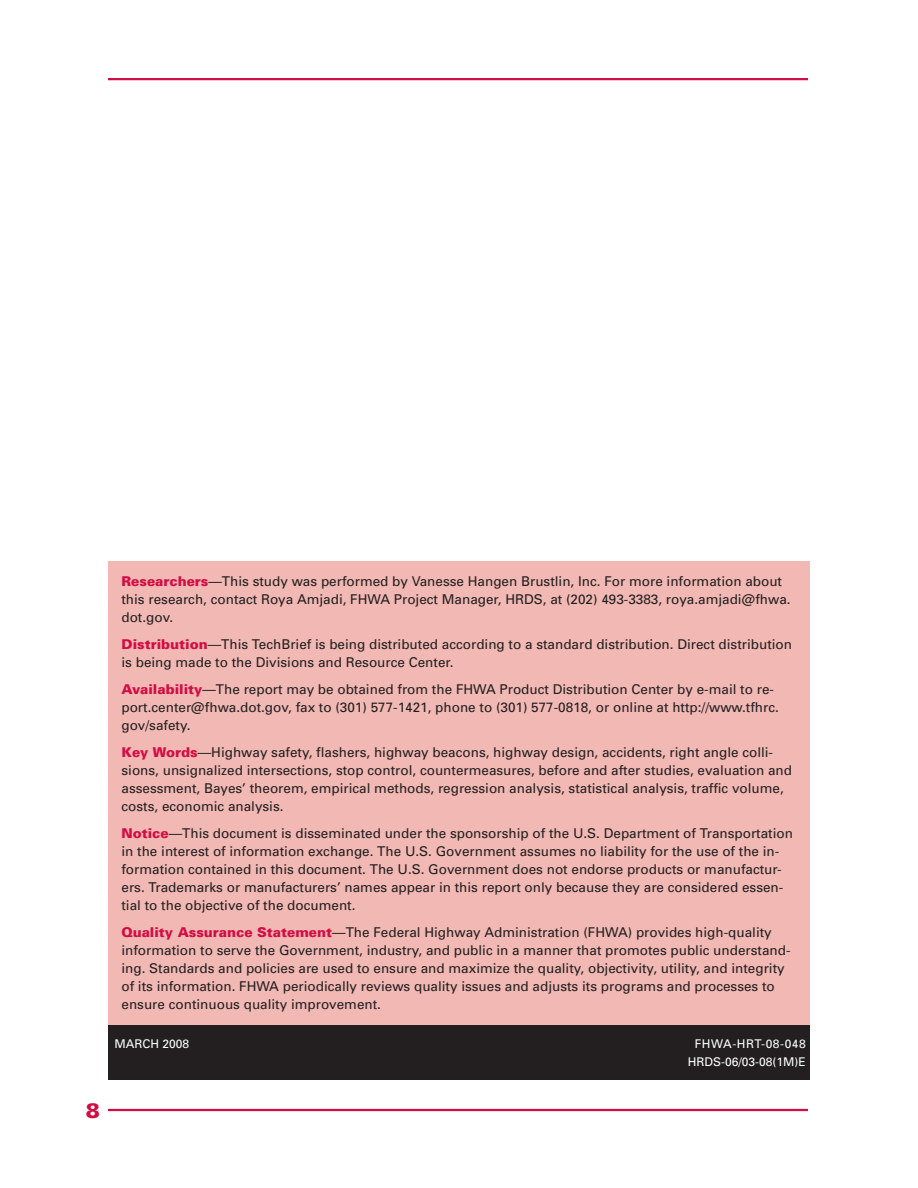
<style>
.page{position:relative;width:918px;height:1188px;background:#fff}
.page>*{position:absolute;margin:0;border:0;box-sizing:border-box;transform-origin:0 0}
.t1{font:900 21px "Univers";color:#d20d44}
.t2{font:13.5px/18px "Univers";color:#231f20}
.t3{font:12px/18px "Univers";color:#fff;text-align:center}
.s1{font-weight:900;color:#d20d44}
</style>
<div class="page">
<hr style="left:108px;top:1109px;width:700px;height:2px;background:#d20d44">
<hr style="left:108px;top:78px;width:700px;height:2px;background:#d20d44">
<div style="left:108px;top:562px;width:702px;height:468px;background:#f1b8b4"></div>
<div style="left:108px;top:1026px;width:702px;height:54px;background:#231f20"></div>
<h1 class="t1" style="left:86px;top:1097px;width:16px">8</h1>
<p class="t2" style="left:122px;top:572px;width:671px"><span class="s1">Researchers</span>—This study was performed by Vanesse Hangen Brustlin, Inc. For more information about this research, contact Roya Amjadi, FHWA Project Manager, HRDS, at (202) 493-3383, roya.amjadi@fhwa. dot.gov.</p>
<p class="t2" style="left:122px;top:635px;width:672px"><span class="s1">Distribution</span>—This TechBrief is being distributed according to a standard distribution. Direct distribution is being made to the Divisions and Resource Center.</p>
<p class="t2" style="left:122px;top:680px;width:659px"><span class="s1">Availability</span>—The report may be obtained from the FHWA Product Distribution Center by e-mail to re&shy;port.center@fhwa.dot.gov, fax to (301) 577-1421, phone to (301) 577-0818, or online at http://www.tfhrc. gov/safety.</p>
<p class="t2" style="left:122px;top:743px;width:672px"><span class="s1">Key Words</span>—Highway safety, flashers, highway beacons, highway design, accidents, right angle colli&shy;sions, unsignalized intersections, stop control, countermeasures, before and after studies, evaluation and assessment, Bayes’ theorem, empirical methods, regression analysis, statistical analysis, traffic volume, costs, economic analysis.</p>
<p class="t2" style="left:122px;top:824px;width:673px"><span class="s1">Notice</span>—This document is disseminated under the sponsorship of the U.S. Department of Transportation in the interest of information exchange. The U.S. Government assumes no liability for the use of the in&shy;formation contained in this document. The U.S. Government does not endorse products or manufactur&shy;ers. Trademarks or manufacturers’ names appear in this report only because they are considered essen&shy;tial to the objective of the document.</p>
<p class="t2" style="left:122px;top:923px;width:671px"><span class="s1">Quality Assurance Statement</span>—The Federal Highway Administration (FHWA) provides high-quality information to serve the Government, industry, and public in a manner that promotes public understand&shy;ing. Standards and policies are used to ensure and maximize the quality, objectivity, utility, and integrity of its information. FHWA periodically reviews quality issues and adjusts its programs and processes to ensure continuous quality improvement.</p>
<p class="t3" style="left:114px;top:1035px;width:76px">MARCH 2008</p>
<p class="t3" style="left:688px;top:1035px;width:120px">FHWA-HRT-08-048<br>HRDS-06/03-08(1M)E</p>
</div>
